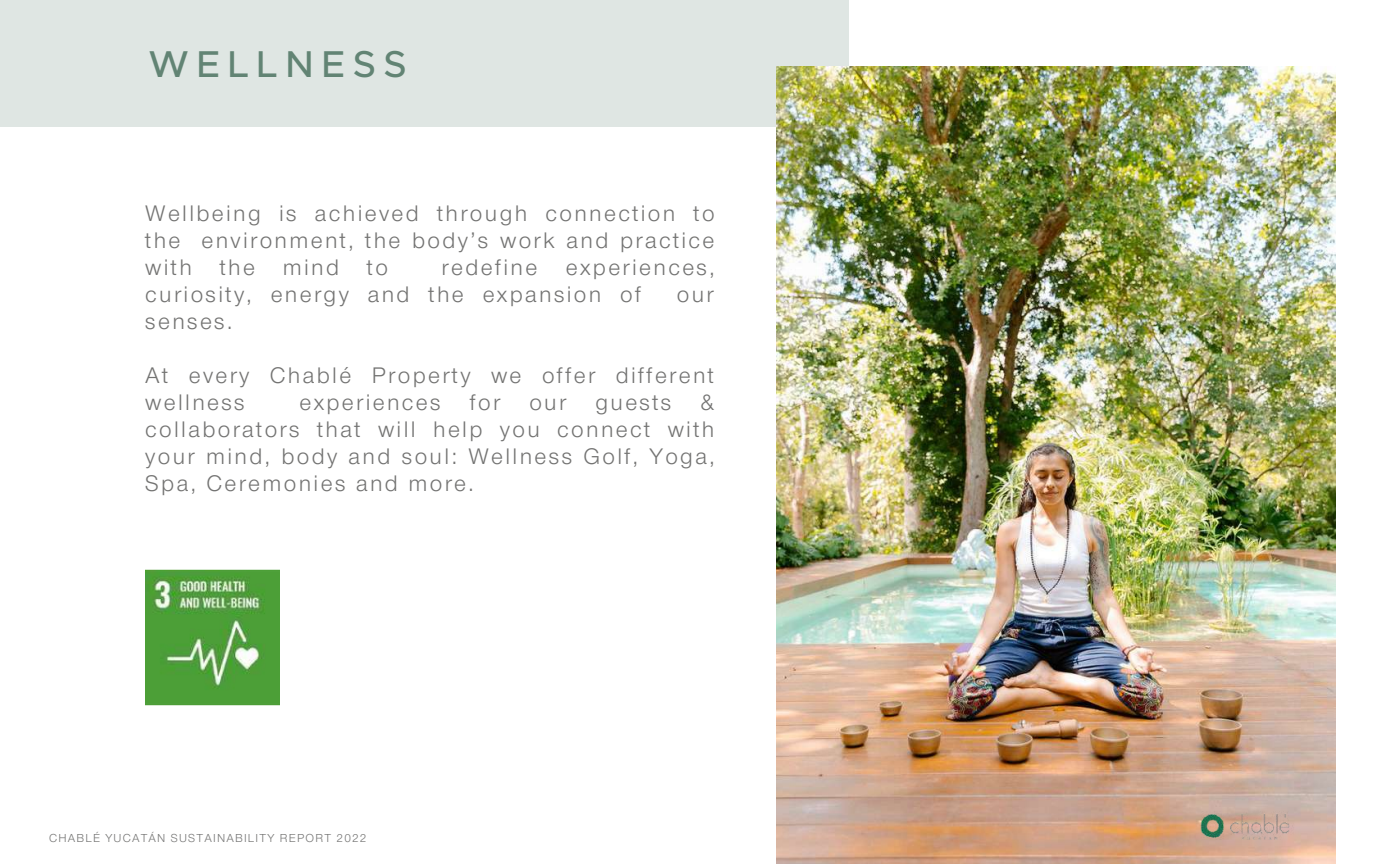
<style>
.page{position:relative;width:1377px;height:864px;background:#fff}
.page>*{position:absolute;margin:0;border:0;box-sizing:border-box;transform-origin:0 0}
.t1{font:500 37.5px "Metropolis";letter-spacing:.2em;color:#628474}
.t2{font:23.4px/27px "Nimbus San Nov T";letter-spacing:.1em;color:#737372;text-align:justify}
.t3{font:12px "Nimbus San Nov T";letter-spacing:.1em;color:#737372}
</style>
<div class="page">
<div style="left:0;top:0;width:849px;height:126px;background:#dfe6e3"></div>
<img style="left:145px;top:569px;width:134px;height:137px">
<img style="left:777px;top:67px;width:559px;height:797px">
<img style="left:1195px;top:812px;width:99px;height:28px">
<h1 class="t1" style="left:149px;top:48px;width:260px">WELLNESS</h1>
<p class="t2" style="left:145px;top:201px;width:571px">Wellbeing is achieved through connection to the environment, the body’s work and practice with the mind to</p>
<p class="t2" style="left:145px;top:255px;width:571px;text-indent:296px">redefine experiences, curiosity, energy and the expansion of</p>
<p class="t2" style="left:677px;top:282px;width:38px">our</p>
<p class="t2" style="left:145px;top:309px;width:89px">senses.</p>
<p class="t2" style="left:145px;top:363px;width:570px">At every Chablé Property we offer different wellness</p>
<p class="t2" style="left:145px;top:390px;width:571px;text-indent:154px">experiences for our guests &amp; collaborators that will help you connect with your mind, body and soul: Wellness Golf, Yoga, Spa, Ceremonies and more.</p>
<p class="t3" style="left:49px;top:833px;width:319px">CHABLÉ YUCATÁN SUSTAINABILITY REPORT 2022</p>
</div>
